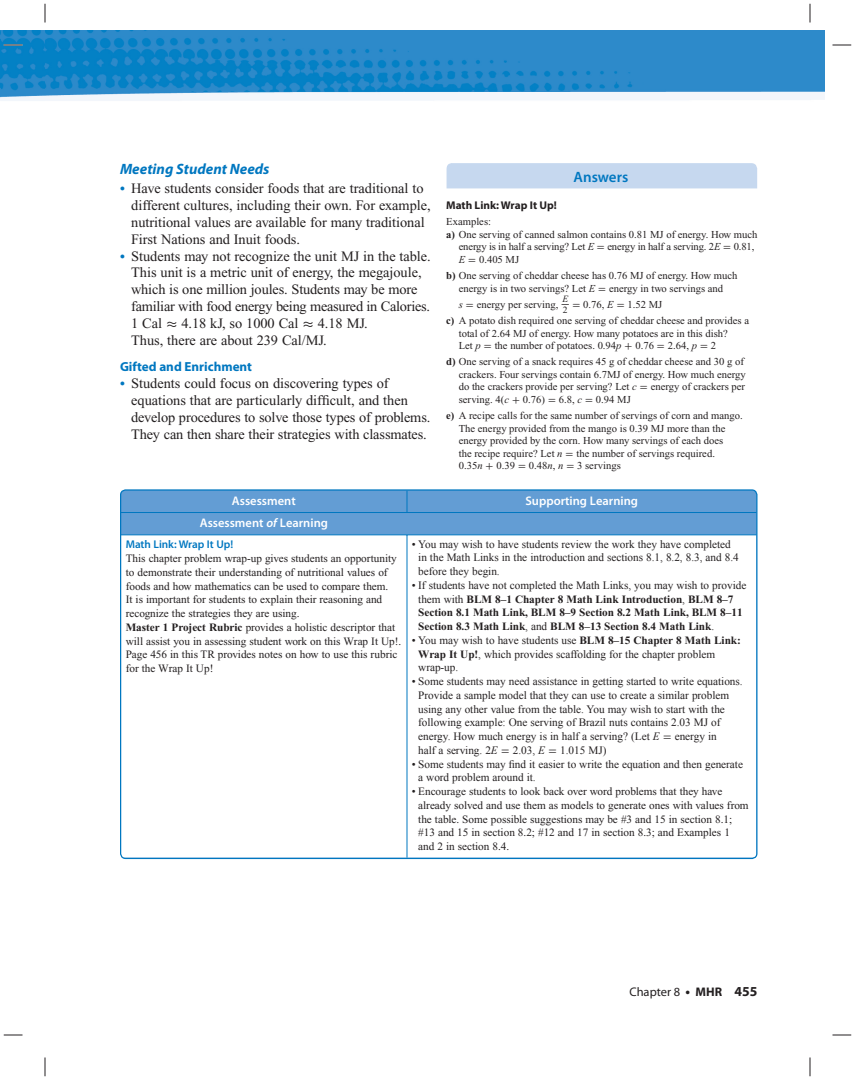
<style>
.page{position:relative;width:855px;height:1080px;background:#fff}
.page>*{position:absolute;margin:0;border:0;box-sizing:border-box;transform-origin:0 0}
.t1{font:italic 700 15px "Myriad Pro";color:#0077c0}
.t2{font:600 15px "Myriad Pro";color:#0077c0}
.t3{font:14.38px/16.9px "Times New Roman";letter-spacing:-.005em;color:#231f20}
.t4{font:700 13.12px "Myriad Pro";color:#0077c0}
.t5{font:600 12.5px "Myriad Pro";color:#fff}
.t6{font:12.5px "Myriad Pro";color:#231f20}
.t7{font:11.25px/13.8px "Times New Roman";letter-spacing:-.005em;color:#231f20}
.t8{font:11.25px/13.8px "Times New Roman";letter-spacing:-.005em;color:#231f20}
.t9{font:700 11.25px/13.8px "Times New Roman";letter-spacing:-.005em;color:#231f20}
.t10{font:700 11.25px "Myriad Pro";color:#231f20}
.t11{font:600 11.25px "Myriad Pro";color:#0077c0}
.t12{font:10.62px/12.5px "Times New Roman";color:#231f20}
.t13{font:9.62px "Times New Roman";color:#231f20}
.s1{font-weight:700;font-size:13.75px;color:#0077c0}
.s2{font-family:"Uni Math"}
.s3{font-weight:700}
.s4{font-style:italic}
.s5{font-weight:400}
.s6{font-weight:700;font-size:13.75px}
</style>
<div class="page">
<img style="left:0;top:30px;width:825px;height:71px">
<div style="left:447px;top:163px;width:310px;height:25px;background:#c6d8ef"></div>
<div style="left:121px;top:490px;width:636px;height:368px;background:#639dd4;border-radius:5px"></div>
<div style="left:122px;top:536px;width:634px;height:321px;background:#fff"></div>
<hr style="left:407px;top:535px;width:349px;height:1px;background:#0077c0">
<svg style="left:407px;top:491px;width:1px;height:21px"></svg>
<hr style="left:121px;top:535px;width:286px;height:1px;background:#0077c0">
<hr style="left:407px;top:535px;width:1px;height:323px;background:#0077c0">
<hr style="left:121px;top:512px;width:286px;height:1px;background:#0077c0">
<hr style="left:407px;top:512px;width:349px;height:1px;background:#0077c0">
<svg style="left:4px;top:44px;width:18px;height:2px"></svg>
<svg style="left:832px;top:44px;width:19px;height:2px"></svg>
<svg style="left:4px;top:1034px;width:18px;height:2px"></svg>
<svg style="left:832px;top:1034px;width:19px;height:2px"></svg>
<svg style="left:44px;top:4px;width:2px;height:18px"></svg>
<svg style="left:44px;top:1058px;width:2px;height:18px"></svg>
<svg style="left:809px;top:4px;width:2px;height:18px"></svg>
<svg style="left:809px;top:1058px;width:2px;height:18px"></svg>
<h1 class="t1" style="left:120px;top:163px;width:151px">Meeting Student Needs</h1>
<h2 class="t3" style="left:131px;top:181px;width:301px;text-indent:-11px"><span class="s1">•</span> Have students consider foods that are traditional to different cultures, including their own. For example, nutritional values are available for many traditional First Nations and Inuit foods.</h2>
<p class="t3" style="left:131px;top:249px;width:301px;text-indent:-11px"><span class="s1">•</span> Students may not recognize the unit MJ in the table.<br>This unit is a metric unit of energy, the megajoule, which is one million joules. Students may be more familiar with food energy being measured in Calories.<br>1 Cal <span class="s2">≈</span> 4.18 kJ, so 1000 Cal <span class="s2">≈</span> 4.18 MJ.<br>Thus, there are about 239 Cal/MJ.</p>
<p class="t4" style="left:120px;top:362px;width:134px">Gifted and Enrichment</p>
<h2 class="t3" style="left:131px;top:376px;width:301px;text-indent:-11px"><span class="s1">•</span> Students could focus on discovering types of equations that are particularly difficult, and then develop procedures to solve those types of problems.<br>They can then share their strategies with classmates.</h2>
<h1 class="t2" style="left:574px;top:171px;width:56px">Answers</h1>
<p class="t10" style="left:446px;top:201px;width:112px">Math Link: Wrap It Up!</p>
<p class="t12" style="left:446px;top:217px;width:46px">Examples:</p>
<p class="t12" style="left:446px;top:229px;width:313px"><span class="s3">a)</span> One serving of canned salmon contains 0.81 MJ of energy. How much</p>
<p class="t12" style="left:459px;top:242px;width:297px">energy is in half a serving? Let <span class="s4">E</span> <span class="s2">=</span> energy in half a serving. 2<span class="s4">E</span> <span class="s2">=</span> 0.81,</p>
<p class="t12" style="left:459px;top:254px;width:62px"><span class="s4">E</span> <span class="s2">=</span> 0.405 MJ</p>
<p class="t12" style="left:446px;top:270px;width:293px;text-align:center"><span class="s3">b)</span> One serving of cheddar cheese has 0.76 MJ of energy. How much energy is in two servings? Let <span class="s4">E</span> <span class="s2">=</span> energy in two servings and</p>
<p class="t12" style="left:459px;top:299px;width:205px"><span class="s4">s</span> <span class="s2">=</span> energy per serving, <sup>_</sup><sup>E</sup> <span class="s2">=</span> 0.76, <span class="s4">E</span> <span class="s2">=</span> 1.52 MJ</p>
<p class="t13" style="left:563px;top:306px;width:6px">2</p>
<p class="t12" style="left:459px;top:315px;width:292px;text-indent:-13px"><span class="s3">c)</span> A potato dish required one serving of cheddar cheese and provides a total of 2.64 MJ of energy. How many potatoes are in this dish?<br>Let <span class="s4">p</span> <span class="s2">=</span> the number of potatoes. 0.94<span class="s4">p</span> <span class="s2">+</span> 0.76 <span class="s2">=</span> 2.64, <span class="s4">p</span> <span class="s2">=</span> 2</p>
<p class="t12" style="left:459px;top:357px;width:289px;text-indent:-13px"><span class="s3">d)</span> One serving of a snack requires 45 g of cheddar cheese and 30 g of crackers. Four servings contain 6.7MJ of energy. How much energy do the crackers provide per serving? Let <span class="s4">c</span> <span class="s2">=</span> energy of crackers per serving. 4(<span class="s4">c</span> <span class="s2">+</span> 0.76) <span class="s2">=</span> 6.8, <span class="s4">c</span> <span class="s2">=</span> 0.94 MJ</p>
<p class="t12" style="left:459px;top:410px;width:285px;text-indent:-13px"><span class="s3">e)</span> A recipe calls for the same number of servings of corn and mango.<br>The energy provided from the mango is 0.39 MJ more than the energy provided by the corn. How many servings of each does<br>the recipe require? Let <span class="s4">n</span> <span class="s2">=</span> the number of servings required.<br>0.35<span class="s4">n</span> <span class="s2">+</span> 0.39 <span class="s2">=</span> 0.48<span class="s4">n</span>, <span class="s4">n</span> <span class="s2">=</span> 3 servings</p>
<p class="t5" style="left:232px;top:496px;width:65px">Assessment</p>
<p class="t5" style="left:525px;top:496px;width:114px">Supporting Learning</p>
<p class="t5" style="left:200px;top:518px;width:130px">Assessment <span class="s4">of</span> Learning</p>
<p class="t11" style="left:126px;top:540px;width:109px">Math Link: Wrap It Up!</p>
<p class="t7" style="left:126px;top:552px;width:277px">This chapter problem wrap-up gives students an opportunity to demonstrate their understanding of nutritional values of foods and how mathematics can be used to compare them.<br>It is important for students to explain their reasoning and recognize the strategies they are using.<br><span class="s3">Master 1 Project Rubric</span> provides a holistic descriptor that will assist you in assessing student work on this Wrap It Up!.<br>Page 456 in this TR provides notes on how to use this rubric for the Wrap It Up!</p>
<p class="t8" style="left:418px;top:537px;width:322px;text-indent:-6px">• You may wish to have students review the work they have completed in the Math Links in the introduction and sections 8.1, 8.2, 8.3, and 8.4 before they begin.</p>
<p class="t9" style="left:418px;top:579px;width:330px;text-indent:-6px"><span class="s5">• If students have not completed the Math Links, you may wish to provide them with</span> BLM 8–1 Chapter 8 Math Link Introduction<span class="s5">,</span> BLM 8–7<br>Section 8.1 Math Link, BLM 8–9 Section 8.2 Math Link, BLM 8–11<br>Section 8.3 Math Link<span class="s5">, and</span> BLM 8–13 Section 8.4 Math Link<span class="s5">.</span></p>
<p class="t8" style="left:418px;top:633px;width:324px;text-indent:-6px">• You may wish to have students use <span class="s3">BLM 8–15 Chapter 8 Math Link:<br>Wrap It Up!</span>, which provides scaffolding for the chapter problem wrap-up.</p>
<p class="t8" style="left:418px;top:674px;width:326px;text-indent:-6px">• Some students may need assistance in getting started to write equations.<br>Provide a sample model that they can use to create a similar problem using any other value from the table. You may wish to start with the following example: One serving of Brazil nuts contains 2.03 MJ of energy. How much energy is in half a serving? (Let <span class="s4">E</span> <span class="s2">=</span> energy in<br>half a serving. 2<span class="s4">E</span> <span class="s2">=</span> 2.03, <span class="s4">E</span> <span class="s2">=</span> 1.015 MJ)</p>
<p class="t8" style="left:418px;top:757px;width:326px;text-indent:-6px">• Some students may find it easier to write the equation and then generate a word problem around it.</p>
<p class="t7" style="left:418px;top:786px;width:332px;text-indent:-6px">• Encourage students to look back over word problems that they have already solved and use them as models to generate ones with values from the table. Some possible suggestions may be #3 and 15 in section 8.1; #13 and 15 in section 8.2; #12 and 17 in section 8.3; and Examples 1 and 2 in section 8.4.</p>
<p class="t6" style="left:629px;top:987px;width:130px">Chapter 8 <span class="s6">•</span> <span class="s3">MHR</span> <span class="s6">455</span></p>
</div>
